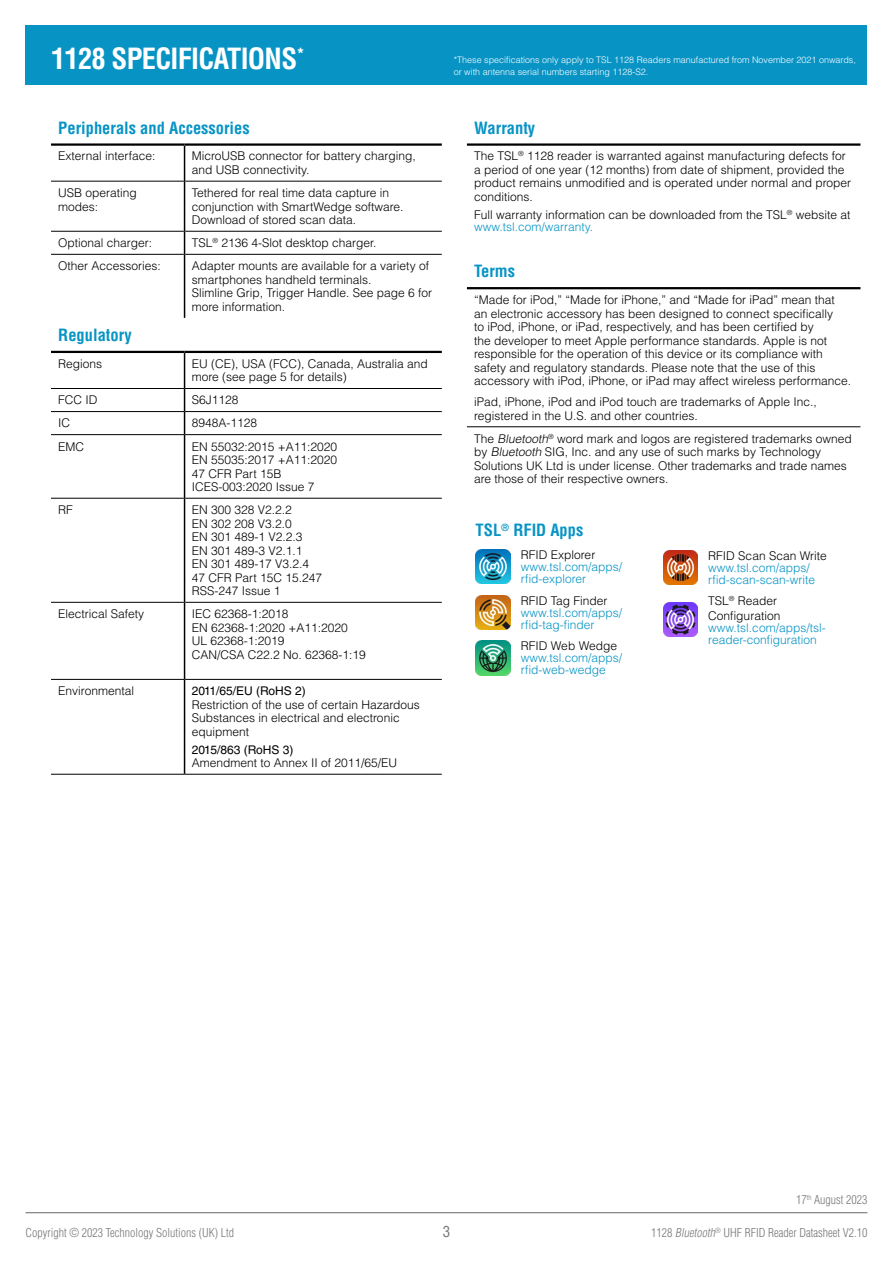
<style>
.page{position:relative;width:893px;height:1263px;background:#fff}
.page>*{position:absolute;margin:0;border:0;box-sizing:border-box;transform-origin:0 0}
.t1{font:700 condensed 28.5px "Helvetica LT Std";letter-spacing:-.025em;color:#fff}
.t2{font:700 condensed 16.5px "Helvetica LT Std";color:#0794c5}
.t3{font:condensed 15px "Helvetica LT Std";color:#77787b}
.t4{font:300 12px/13.5px "Helvetica LT Std";color:#000}
.t5{font:300 12px/12px "Helvetica LT Std";color:#0794c5}
.t6{font:300 condensed 12px "Helvetica LT Std";color:#77787b}
.t7{font:12px "Helvetica LT Std";color:#000}
.t8{font:300 9px/12px "Helvetica LT Std";color:#fff}
.s1{color:#0794c5}
.s2{font-style:italic}
</style>
<div class="page">
<hr style="left:26px;top:1212px;width:841px;height:1px;background:#77787b">
<div style="left:26px;top:26px;width:841px;height:59px;background:#0794c5"></div>
<hr style="left:467px;top:426px;width:393px;height:1px;background:#000">
<hr style="left:467px;top:143px;width:393px;height:3px;background:#000">
<hr style="left:467px;top:287px;width:393px;height:2px;background:#000">
<img style="left:476px;top:549px;width:34px;height:35px">
<img style="left:476px;top:595px;width:34px;height:34px">
<img style="left:476px;top:641px;width:34px;height:34px">
<img style="left:663px;top:550px;width:34px;height:34px">
<img style="left:663px;top:602px;width:34px;height:35px">
<hr style="left:51px;top:498px;width:133px;height:1px;background:#000">
<hr style="left:185px;top:498px;width:257px;height:1px;background:#000">
<hr style="left:51px;top:602px;width:133px;height:1px;background:#000">
<hr style="left:185px;top:602px;width:257px;height:1px;background:#000">
<hr style="left:51px;top:181px;width:133px;height:1px;background:#000">
<hr style="left:185px;top:181px;width:257px;height:1px;background:#000">
<hr style="left:51px;top:231px;width:133px;height:1px;background:#000">
<hr style="left:185px;top:231px;width:257px;height:1px;background:#000">
<hr style="left:51px;top:254px;width:133px;height:1px;background:#000">
<hr style="left:185px;top:254px;width:257px;height:1px;background:#000">
<hr style="left:184px;top:146px;width:1px;height:35px;background:#000">
<hr style="left:184px;top:181px;width:1px;height:50px;background:#000">
<svg style="left:184px;top:231px;width:1px;height:23px"></svg>
<hr style="left:184px;top:254px;width:1px;height:64px;background:#000">
<hr style="left:184px;top:353px;width:1px;height:35px;background:#000">
<svg style="left:184px;top:389px;width:1px;height:45px"></svg>
<hr style="left:184px;top:435px;width:1px;height:63px;background:#000">
<hr style="left:184px;top:498px;width:1px;height:104px;background:#000">
<hr style="left:184px;top:602px;width:1px;height:77px;background:#000">
<hr style="left:184px;top:680px;width:1px;height:94px;background:#000">
<hr style="left:51px;top:143px;width:134px;height:3px;background:#000">
<hr style="left:185px;top:143px;width:257px;height:3px;background:#000">
<hr style="left:51px;top:351px;width:134px;height:2px;background:#000">
<hr style="left:185px;top:351px;width:257px;height:2px;background:#000">
<hr style="left:51px;top:679px;width:134px;height:1px;background:#000">
<hr style="left:185px;top:679px;width:257px;height:1px;background:#000">
<hr style="left:51px;top:774px;width:134px;height:1px;background:#000">
<hr style="left:185px;top:774px;width:257px;height:1px;background:#000">
<hr style="left:51px;top:388px;width:134px;height:1px;background:#000">
<hr style="left:185px;top:388px;width:257px;height:1px;background:#000">
<hr style="left:51px;top:411px;width:134px;height:1px;background:#000">
<hr style="left:185px;top:411px;width:257px;height:1px;background:#000">
<hr style="left:51px;top:434px;width:134px;height:1px;background:#000">
<hr style="left:185px;top:434px;width:257px;height:1px;background:#000">
<h1 class="t1" style="left:51px;top:41px;width:255px">1128 SPECIFICATIONS<sup>*</sup></h1>
<p class="t8" style="left:454px;top:54px;width:404px">*These specifications only apply to TSL 1128 Readers manufactured from November 2021 onwards, or with antenna serial numbers starting 1128-S2.</p>
<h2 class="t2" style="left:58px;top:117px;width:193px">Peripherals and Accessories</h2>
<p class="t4" style="left:58px;top:149px;width:99px">External interface:</p>
<p class="t4" style="left:192px;top:149px;width:226px">MicroUSB connector for battery charging, and USB connectivity.</p>
<p class="t4" style="left:58px;top:186px;width:80px">USB operating modes:</p>
<p class="t4" style="left:192px;top:186px;width:213px">Tethered for real time data capture in conjunction with SmartWedge software.<br>Download of stored scan data.</p>
<p class="t4" style="left:58px;top:236px;width:96px">Optional charger:</p>
<p class="t4" style="left:192px;top:236px;width:186px">TSL<sup>®</sup> 2136 4-Slot desktop charger.</p>
<p class="t4" style="left:58px;top:259px;width:104px">Other Accessories:</p>
<p class="t4" style="left:192px;top:259px;width:242px">Adapter mounts are available for a variety of smartphones handheld terminals.<br>Slimline Grip, Trigger Handle. See page 6 for more information.</p>
<h2 class="t2" style="left:58px;top:324px;width:75px">Regulatory</h2>
<p class="t4" style="left:58px;top:357px;width:46px">Regions</p>
<p class="t4" style="left:192px;top:357px;width:238px">EU (CE), USA (FCC), Canada, Australia and more (see page 5 for details)</p>
<p class="t4" style="left:58px;top:393px;width:41px">FCC ID</p>
<p class="t4" style="left:192px;top:393px;width:48px">S6J1128</p>
<p class="t4" style="left:58px;top:416px;width:13px">IC</p>
<p class="t4" style="left:192px;top:416px;width:67px">8948A-1128</p>
<p class="t4" style="left:58px;top:439px;width:27px">EMC</p>
<p class="t4" style="left:192px;top:439px;width:147px">EN 55032:2015 +A11:2020<br>EN 55035:2017 +A11:2020<br>47 CFR Part 15B<br>ICES-003:2020 Issue 7</p>
<p class="t4" style="left:58px;top:503px;width:16px">RF</p>
<p class="t4" style="left:192px;top:503px;width:132px">EN 300 328 V2.2.2<br>EN 302 208 V3.2.0<br>EN 301 489-1 V2.2.3<br>EN 301 489-3 V2.1.1<br>EN 301 489-17 V3.2.4<br>47 CFR Part 15C 15.247<br>RSS-247 Issue 1</p>
<p class="t4" style="left:58px;top:607px;width:88px">Electrical Safety</p>
<p class="t4" style="left:192px;top:607px;width:176px">IEC 62368-1:2018<br>EN 62368-1:2020 +A11:2020<br>UL 62368-1:2019<br>CAN/CSA C22.2 No. 62368-1:19</p>
<p class="t4" style="left:58px;top:684px;width:77px">Environmental</p>
<p class="t7" style="left:192px;top:684px;width:116px">2011/65/EU (RoHS 2)</p>
<p class="t4" style="left:192px;top:698px;width:230px">Restriction of the use of certain Hazardous<br>Substances in electrical and electronic equipment</p>
<p class="t7" style="left:192px;top:742px;width:103px">2015/863 (RoHS 3)</p>
<p class="t4" style="left:192px;top:756px;width:207px">Amendment to Annex II of 2011/65/EU</p>
<h2 class="t2" style="left:474px;top:117px;width:63px">Warranty</h2>
<p class="t4" style="left:474px;top:149px;width:379px">The TSL<sup>®</sup> 1128 reader is warranted against manufacturing defects for a period of one year (12 months) from date of shipment, provided the product remains unmodified and is operated under normal and proper conditions.</p>
<p class="t4" style="left:474px;top:208px;width:378px;line-height:12px">Full warranty information can be downloaded from the TSL<sup>®</sup> website at <span class="s1">www.tsl.com/warranty.</span></p>
<h2 class="t2" style="left:474px;top:261px;width:42px">Terms</h2>
<p class="t4" style="left:474px;top:293px;width:379px">“Made for iPod,” “Made for iPhone,” and “Made for iPad” mean that an electronic accessory has been designed to connect specifically<br>to iPod, iPhone, or iPad, respectively, and has been certified by<br>the developer to meet Apple performance standards. Apple is not responsible for the operation of this device or its compliance with safety and regulatory standards. Please note that the use of this accessory with iPod, iPhone, or iPad may affect wireless performance.</p>
<p class="t4" style="left:474px;top:395px;width:344px">iPad, iPhone, iPod and iPod touch are trademarks of Apple Inc., registered in the U.S. and other countries.</p>
<p class="t4" style="left:474px;top:431px;width:379px">The <span class="s2">Bluetooth</span><sup>®</sup> word mark and logos are registered trademarks owned by <span class="s2">Bluetooth</span> SIG, Inc. and any use of such marks by Technology Solutions UK Ltd is under license. Other trademarks and trade names are those of their respective owners.</p>
<h2 class="t2" style="left:476px;top:520px;width:109px">TSL<sup>®</sup> RFID Apps</h2>
<p class="t4" style="left:521px;top:548px;width:76px">RFID Explorer</p>
<p class="t5" style="left:521px;top:560px;width:103px">www.tsl.com/apps/ rfid-explorer</p>
<p class="t4" style="left:521px;top:593px;width:88px">RFID Tag Finder</p>
<p class="t5" style="left:521px;top:606px;width:103px">www.tsl.com/apps/ rfid-tag-finder</p>
<p class="t4" style="left:521px;top:639px;width:98px">RFID Web Wedge</p>
<p class="t5" style="left:521px;top:652px;width:103px">www.tsl.com/apps/ rfid-web-wedge</p>
<p class="t4" style="left:708px;top:548px;width:120px">RFID Scan Scan Write</p>
<p class="t5" style="left:708px;top:561px;width:108px">www.tsl.com/apps/ rfid-scan-scan-write</p>
<p class="t4" style="left:708px;top:593px;width:74px;line-height:15px">TSL<sup>®</sup> Reader<br>Configuration</p>
<p class="t5" style="left:708px;top:621px;width:119px">www.tsl.com/apps/tsl&shy;reader-configuration</p>
<p class="t6" style="left:26px;top:1225px;width:210px">Copyright © 2023 Technology Solutions (UK) Ltd</p>
<p class="t3" style="left:443px;top:1222px;width:9px">3</p>
<p class="t6" style="left:796px;top:1192px;width:73px">17<sup>th</sup> August 2023</p>
<p class="t6" style="left:651px;top:1225px;width:218px">1 1 2 8 <span class="s2">Bluetooth</span><sup>®</sup> UHF RFID Reader Datasheet V2.10</p>
</div>
